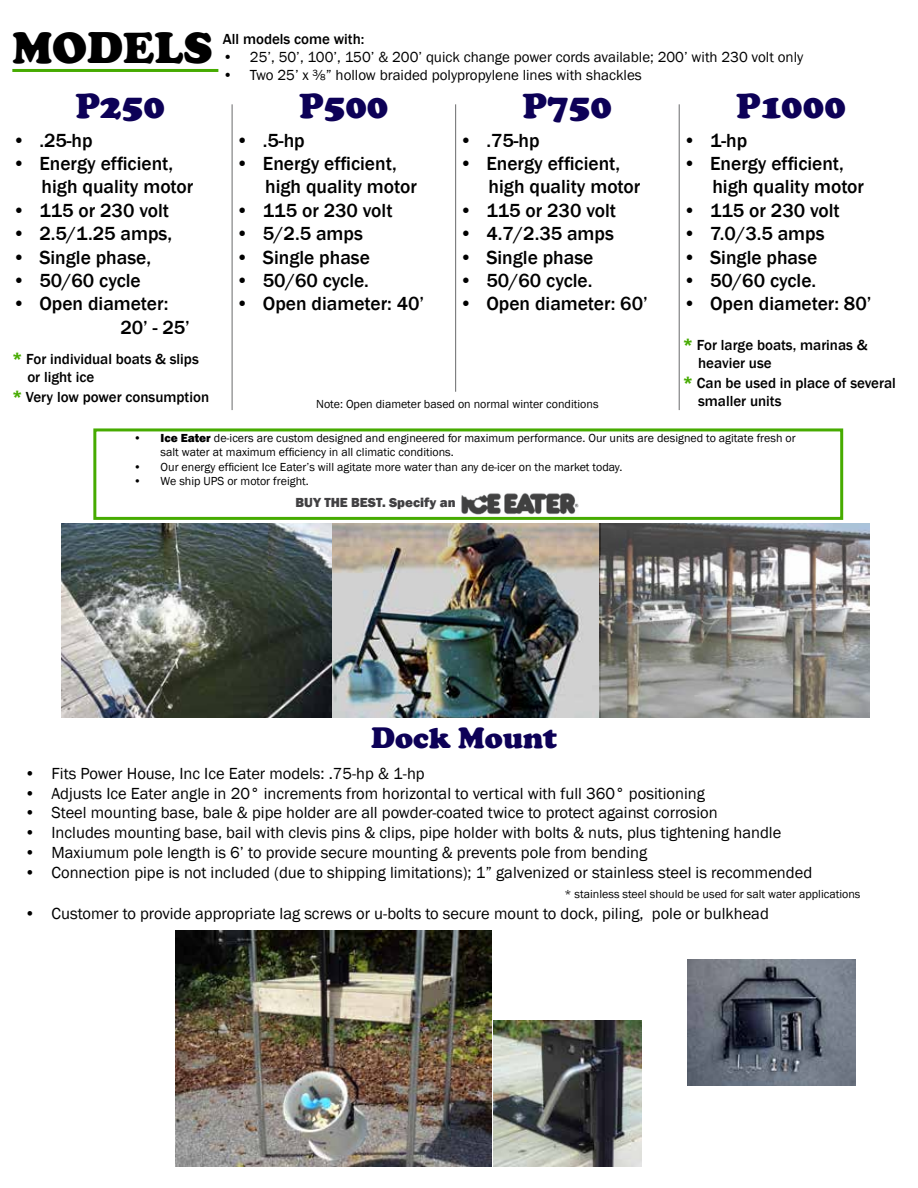
<style>
.page{position:relative;width:918px;height:1188px;background:#fff}
.page>*{position:absolute;margin:0;border:0;box-sizing:border-box;transform-origin:0 0}
.t1{font:900 45px "Cooper";color:#000}
.t2{font:900 36px "Cooper";color:#0d0157}
.t3{font:900 30px "Cooper";color:#0d0157}
.t4{font:500 19.5px/23.4px "Franklin Gothic";color:#000}
.t5{font:16.5px "Franklin Gothic";color:#000}
.t6{font:500 15px/18px "Franklin Gothic";color:#000}
.t7{font:15px "Franklin Gothic";color:#000}
.t8{font:800 13.5px "Franklin Gothic";color:#414042}
.t9{font:12px/14.4px "Franklin Gothic";color:#000}
.s1{font-weight:800;font-size:16.5px;color:#46ab00}
.s2{font-weight:800}
</style>
<div class="page">
<img style="left:175px;top:931px;width:317px;height:235px">
<img style="left:494px;top:1021px;width:148px;height:145px">
<hr style="left:232px;top:104px;width:1px;height:306px;background:#58595b">
<hr style="left:455px;top:104px;width:1px;height:288px;background:#58595b">
<hr style="left:679px;top:104px;width:1px;height:306px;background:#58595b">
<hr style="left:12px;top:69px;width:206px;height:3px;background:#46ab00">
<img style="left:461px;top:493px;width:118px;height:22px">
<div style="left:93px;top:428px;width:750px;height:92px;border:3px solid #46ab00"></div>
<img style="left:330px;top:523px;width:540px;height:195px">
<img style="left:62px;top:524px;width:270px;height:194px">
<img style="left:687px;top:959px;width:168px;height:126px">
<h1 class="t1" style="left:12px;top:22px;width:202px">MODELS</h1>
<h2 class="t2" style="left:76px;top:85px;width:91px">P250</h2>
<p class="t4" style="left:12px;top:129px;width:82px">• .25-hp</p>
<p class="t4" style="left:42px;top:152px;width:153px;text-indent:-29px">• Energy efficient, high quality motor</p>
<p class="t4" style="left:12px;top:199px;width:158px">• 115 or 230 volt</p>
<p class="t4" style="left:12px;top:222px;width:161px">• 2.5/1.25 amps,</p>
<p class="t4" style="left:12px;top:246px;width:140px">• Single phase,</p>
<p class="t4" style="left:12px;top:269px;width:130px">• 50/60 cycle</p>
<p class="t4" style="left:120px;top:292px;width:71px;text-indent:-108px">• Open diameter:<br>20’ - 25’</p>
<p class="t6" style="left:27px;top:351px;width:173px;text-indent:-15px"><span class="s1">*</span> For individual boats &amp; slips or light ice</p>
<p class="t6" style="left:12px;top:388px;width:198px"><span class="s1">*</span> Very low power consumption</p>
<p class="t6" style="left:223px;top:30px;width:143px">All models come with:</p>
<p class="t7" style="left:223px;top:47px;width:582px">• 25’, 50’, 100’, 150’ &amp; 200’ quick change power cords available; 200’ with 230 volt only</p>
<p class="t7" style="left:223px;top:65px;width:420px">• Two 25’ x ⅜” hollow braided polypropylene lines with shackles</p>
<h2 class="t2" style="left:299px;top:85px;width:91px">P500</h2>
<p class="t4" style="left:236px;top:129px;width:70px">• .5-hp</p>
<p class="t4" style="left:265px;top:152px;width:153px;text-indent:-29px">• Energy efficient, high quality motor</p>
<p class="t4" style="left:236px;top:199px;width:158px">• 115 or 230 volt</p>
<p class="t4" style="left:236px;top:222px;width:129px">• 5/2.5 amps</p>
<p class="t4" style="left:236px;top:246px;width:136px">• Single phase</p>
<p class="t4" style="left:236px;top:269px;width:135px">• 50/60 cycle.</p>
<p class="t4" style="left:236px;top:292px;width:190px">• Open diameter: 40’</p>
<h2 class="t2" style="left:523px;top:85px;width:91px">P750</h2>
<p class="t4" style="left:459px;top:129px;width:82px">• .75-hp</p>
<p class="t4" style="left:489px;top:152px;width:153px;text-indent:-29px">• Energy efficient, high quality motor</p>
<p class="t4" style="left:459px;top:199px;width:158px">• 115 or 230 volt</p>
<p class="t4" style="left:459px;top:222px;width:156px">• 4.7/2.35 amps</p>
<p class="t4" style="left:459px;top:246px;width:136px">• Single phase</p>
<p class="t4" style="left:459px;top:269px;width:135px">• 50/60 cycle.</p>
<p class="t4" style="left:459px;top:292px;width:190px">• Open diameter: 60’</p>
<p class="t9" style="left:316px;top:397px;width:284px">Note: Open diameter based on normal winter conditions</p>
<h2 class="t2" style="left:736px;top:85px;width:111px">P1000</h2>
<p class="t4" style="left:683px;top:129px;width:66px">• 1-hp</p>
<p class="t4" style="left:712px;top:152px;width:153px;text-indent:-29px">• Energy efficient, high quality motor</p>
<p class="t4" style="left:683px;top:199px;width:158px">• 115 or 230 volt</p>
<p class="t4" style="left:683px;top:222px;width:143px">• 7.0/3.5 amps</p>
<p class="t4" style="left:683px;top:246px;width:136px">• Single phase</p>
<p class="t4" style="left:683px;top:269px;width:135px">• 50/60 cycle.</p>
<p class="t4" style="left:683px;top:292px;width:190px">• Open diameter: 80’</p>
<p class="t6" style="left:698px;top:336px;width:171px;text-indent:-15px"><span class="s1">*</span> For large boats, marinas &amp; heavier use</p>
<p class="t6" style="left:698px;top:374px;width:199px;text-indent:-15px"><span class="s1">*</span> Can be used in place of several smaller units</p>
<p class="t9" style="left:161px;top:431px;width:637px;text-indent:-27px"><span class="s2">• Ice Eater</span> de-icers are custom designed and engineered for maximum performance. Our units are designed to agitate fresh or salt water at maximum efficiency in all climatic conditions.</p>
<p class="t9" style="left:134px;top:460px;width:490px">• Our energy efficient Ice Eater’s will agitate more water than any de-icer on the market today.</p>
<p class="t9" style="left:134px;top:474px;width:177px">• We ship UPS or motor freight.</p>
<p class="t8" style="left:296px;top:494px;width:162px">BUY THE BEST. Specify an</p>
<h3 class="t3" style="left:371px;top:721px;width:188px">Dock Mount</h3>
<p class="t5" style="left:25px;top:763px;width:402px">• Fits Power House, Inc Ice Eater models: .75-hp &amp; 1-hp</p>
<p class="t5" style="left:25px;top:783px;width:682px">• Adjusts Ice Eater angle in 20° increments from horizontal to vertical with full 360° positioning</p>
<p class="t5" style="left:25px;top:803px;width:695px">• Steel mounting base, bale &amp; pipe holder are all powder-coated twice to protect against corrosion</p>
<p class="t5" style="left:25px;top:822px;width:758px">• Includes mounting base, bail with clevis pins &amp; clips, pipe holder with bolts &amp; nuts, plus tightening handle</p>
<p class="t5" style="left:25px;top:842px;width:624px">• Maxiumum pole length is 6’ to provide secure mounting &amp; prevents pole from bending</p>
<p class="t5" style="left:25px;top:862px;width:789px">• Connection pipe is not included (due to shipping limitations); 1” galvenized or stainless steel is recommended</p>
<p class="t9" style="left:565px;top:887px;width:297px">* stainless steel should be used for salt water applications</p>
<p class="t5" style="left:25px;top:903px;width:746px">• Customer to provide appropriate lag screws or u-bolts to secure mount to dock, piling, pole or bulkhead</p>
</div>
